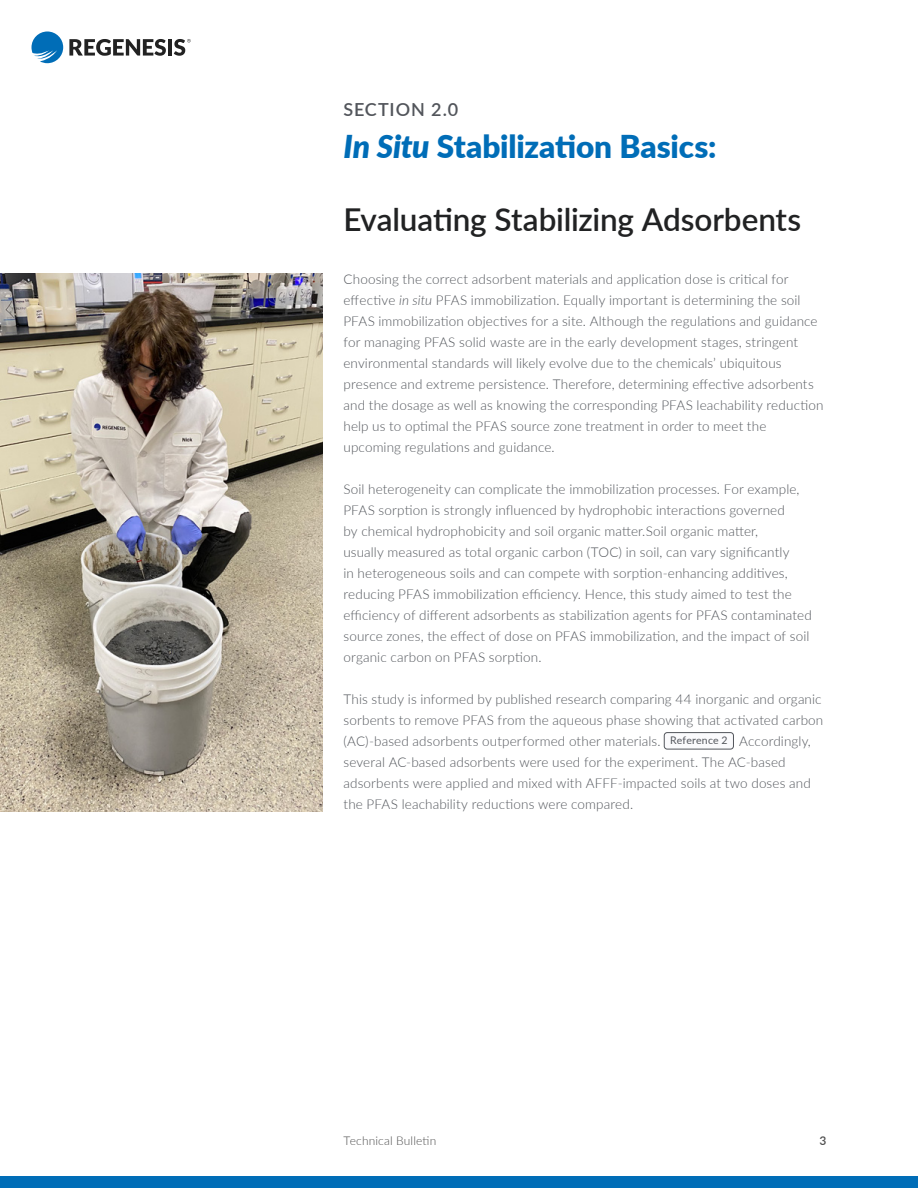
<style>
.page{position:relative;width:918px;height:1188px;background:#fff}
.page>*{position:absolute;margin:0;border:0;box-sizing:border-box;transform-origin:0 0}
.t1{font:600 31.5px "Lato";letter-spacing:-.005em;color:#212223}
.t2{font:900 31.5px "Lato";letter-spacing:-.005em;color:#006db7}
.t3{font:600 18px "Lato";letter-spacing:.045em;color:#52555b}
.t4{font:300 13.5px/21px "Lato";letter-spacing:.01em;color:#52555b}
.t5{font:300 12px "Lato";letter-spacing:.015em;color:#4e4e4e}
.t6{font:600 12px "Lato";color:#4e4e4e}
.s1{font-style:italic}
.s2{font-weight:400;font-size:10.5px}
</style>
<div class="page">
<div style="left:664px;top:733px;width:69px;height:16px;background:#fafafc;border-radius:3px"></div>
<div style="left:664px;top:732px;width:70px;height:17px;border:1px solid #52555b;border-radius:3px"></div>
<img style="left:0;top:273px;width:322px;height:538px">
<svg style="left:32px;top:32px;width:31px;height:31px"></svg>
<svg style="left:69px;top:39px;width:97px;height:17px"></svg>
<hr style="left:168px;top:39px;width:4px;height:17px;background:#222">
<svg style="left:174px;top:39px;width:17px;height:17px"></svg>
<div style="left:0;top:1176px;width:918px;height:12px;background:#006db7"></div>
<h2 class="t3" style="left:344px;top:96px;width:116px">SECTION 2.0</h2>
<h1 class="t2" style="left:344px;top:122px;width:374px"><span class="s1">In Situ</span> Stabilization Basics:</h1>
<h1 class="t1" style="left:344px;top:197px;width:459px">Evaluating Stabilizing Adsorbents</h1>
<p class="t4" style="left:344px;top:268px;width:482px">Choosing the correct adsorbent materials and application dose is critical for effective <span class="s1">in situ</span> PFAS immobilization. Equally important is determining the soil PFAS immobilization objectives for a site. Although the regulations and guidance for managing PFAS solid waste are in the early development stages, stringent environmental standards will likely evolve due to the chemicals’ ubiquitous presence and extreme persistence. Therefore, determining effective adsorbents and the dosage as well as knowing the corresponding PFAS leachability reduction help us to optimal the PFAS source zone treatment in order to meet the upcoming regulations and guidance.</p>
<p class="t4" style="left:344px;top:478px;width:470px">Soil heterogeneity can complicate the immobilization processes. For example, PFAS sorption is strongly influenced by hydrophobic interactions governed<br>by chemical hydrophobicity and soil organic matter.Soil organic matter,<br>usually measured as total organic carbon (TOC) in soil, can vary significantly<br>in heterogeneous soils and can compete with sorption-enhancing additives, reducing PFAS immobilization efficiency. Hence, this study aimed to test the efficiency of different adsorbents as stabilization agents for PFAS contaminated source zones, the effect of dose on PFAS immobilization, and the impact of soil organic carbon on PFAS sorption.</p>
<p class="t4" style="left:344px;top:688px;width:481px">This study is informed by published research comparing 44 inorganic and organic sorbents to remove PFAS from the aqueous phase showing that activated carbon (AC)-based adsorbents outperformed other materials. <span class="s2">Reference 2</span> Accordingly, several AC-based adsorbents were used for the experiment. The AC-based adsorbents were applied and mixed with AFFF-impacted soils at two doses and the PFAS leachability reductions were compared.</p>
<p class="t5" style="left:344px;top:1132px;width:94px">Technical Bulletin</p>
<p class="t6" style="left:820px;top:1131px;width:8px">3</p>
</div>
